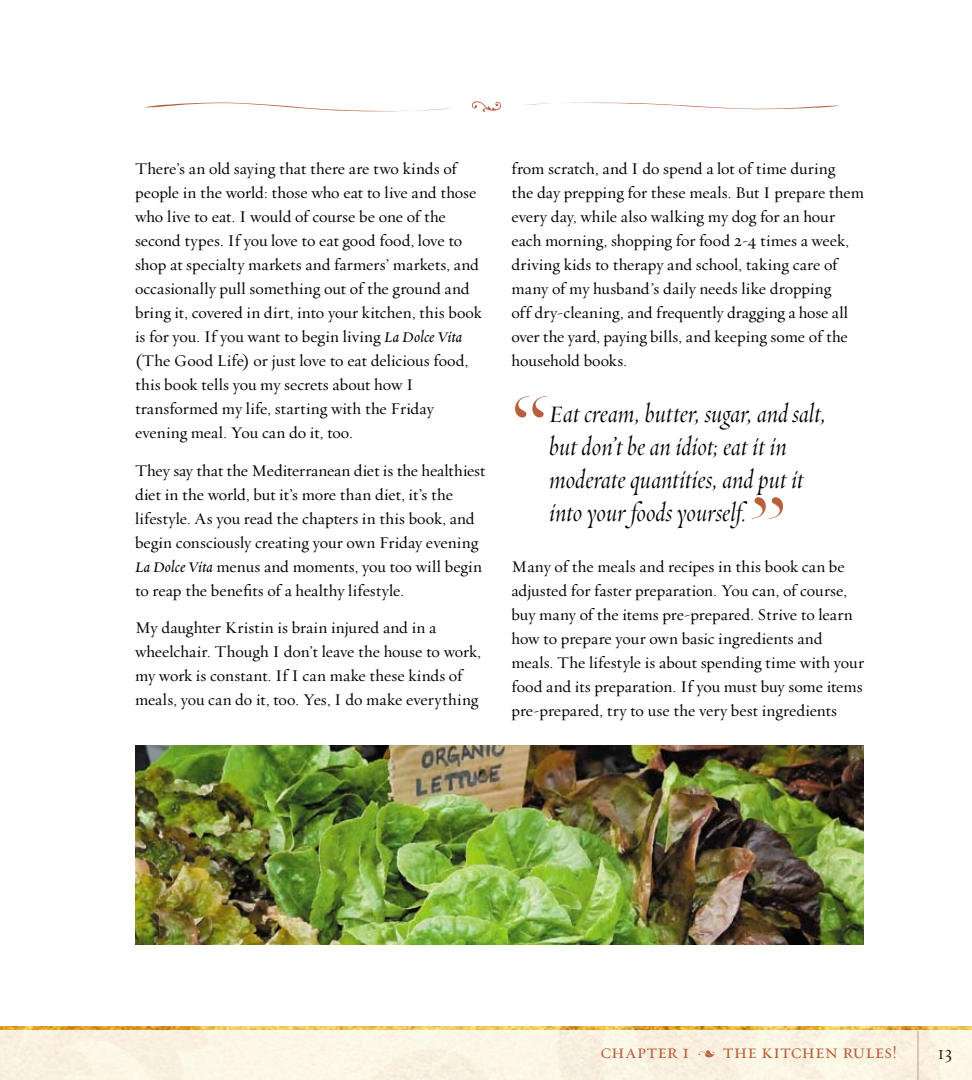
<style>
.page{position:relative;width:972px;height:1080px;background:#fff}
.page>*{position:absolute;margin:0;border:0;box-sizing:border-box;transform-origin:0 0}
.t1{font:27px/33px "Requiem Fine HTF Italic";color:#000}
.t2{font:19.5px "Requiem Text HTF Small Caps";color:#b8603c}
.t3{font:19.5px "Requiem Display HTF Small Caps";color:#381e01}
.t4{font:16.5px/24px "Requiem Text HTF Roman";color:#000}
.s1{font-family:"Requiem Text HTF Italic"}
</style>
<div class="page">
<img style="left:0;top:1026px;width:972px;height:4px">
<div style="left:0;top:1030px;width:972px;height:50px;background:#fbf5e4"></div>
<hr style="left:918px;top:1030px;width:1px;height:50px;background:#bc9e7a">
<svg style="left:698px;top:1050px;width:17px;height:7px"></svg>
<img style="left:135px;top:746px;width:729px;height:199px">
<svg style="left:144px;top:103px;width:307px;height:8px"></svg>
<svg style="left:524px;top:103px;width:315px;height:6px"></svg>
<svg style="left:472px;top:101px;width:29px;height:11px"></svg>
<svg style="left:515px;top:396px;width:32px;height:21px"></svg>
<svg style="left:751px;top:497px;width:32px;height:22px"></svg>
<p class="t4" style="left:135px;top:157px;width:348px">There’s an old saying that there are two kinds of people in the world: those who eat to live and those who live to eat. I would of course be one of the second types. If you love to eat good food, love to shop at specialty markets and farmers’ markets, and occasionally pull something out of the ground and bring it, covered in dirt, into your kitchen, this book is for you. If you want to begin living <span class="s1">La Dolce Vita </span>(The Good Life) or just love to eat delicious food, this book tells you my secrets about how I transformed my life, starting with the Friday evening meal. You can do it, too.</p>
<p class="t4" style="left:135px;top:459px;width:352px">They say that the Mediterranean diet is the healthiest diet in the world, but it’s more than diet, it’s the lifestyle. As you read the chapters in this book, and begin consciously creating your own Friday evening <span class="s1">La Dolce Vita</span> menus and moments, you too will begin to reap the benefits of a healthy lifestyle.</p>
<p class="t4" style="left:135px;top:616px;width:348px">My daughter Kristin is brain injured and in a wheelchair. Though I don’t leave the house to work, my work is constant. If I can make these kinds of meals, you can do it, too. Yes, I do make everything</p>
<p class="t4" style="left:511px;top:157px;width:354px">from scratch, and I do spend a lot of time during<br>the day prepping for these meals. But I prepare them every day, while also walking my dog for an hour each morning, shopping for food 2-4 times a week, driving kids to therapy and school, taking care of many of my husband’s daily needs like dropping<br>off dry-cleaning, and frequently dragging a hose all over the yard, paying bills, and keeping some of the household books.</p>
<h1 class="t1" style="left:549px;top:400px;width:279px">Eat cream, butter, sugar, and salt, but don’t be an idiot; eat it in moderate quantities, and put it into your foods yourself.</h1>
<p class="t4" style="left:511px;top:555px;width:354px">Many of the meals and recipes in this book can be adjusted for faster preparation. You can, of course, buy many of the items pre-prepared. Strive to learn how to prepare your own basic ingredients and meals. The lifestyle is about spending time with your food and its preparation. If you must buy some items pre-prepared, try to use the very best ingredients</p>
<p class="t2" style="left:600px;top:1040px;width:91px">chapter 1</p>
<p class="t2" style="left:723px;top:1040px;width:176px">the kitchen rules!</p>
<p class="t3" style="left:938px;top:1041px;width:16px">13</p>
</div>
